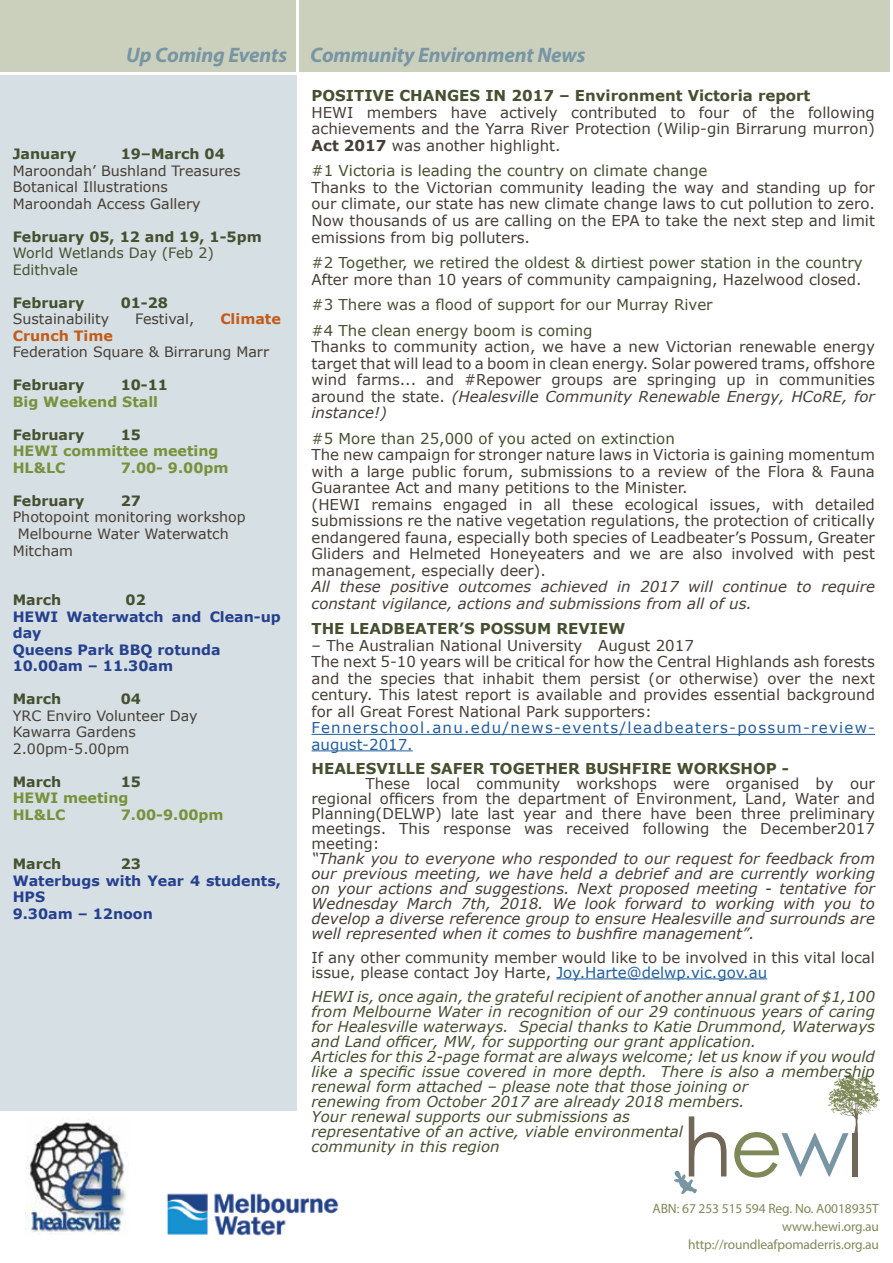
<style>
.page{position:relative;width:893px;height:1263px;background:#fff}
.page>*{position:absolute;margin:0;border:0;box-sizing:border-box;transform-origin:0 0}
.t1{font:italic 700 21px "Myriad Pro";letter-spacing:-.005em;color:#7895a4}
.t2{font:15px/16.5px "Verdana";color:#473f36;text-align:justify}
.t3{font:italic 15px/15px "Verdana";color:#455030}
.t4{font:italic 15px/15px "Verdana";color:#473f36}
.t5{font:15px/25.5px "Verdana";color:#455030}
.t6{font:700 15px "Verdana";color:#455030}
.t7{font:15px/16.5px "Verdana";letter-spacing:.085em;color:#215e9e}
.t8{font:14.25px/16.5px "Verdana";color:#473f36}
.t9{font:700 14.25px "Verdana";color:#455030}
.t10{font:700 14.25px/16.5px "Verdana";color:#25408f}
.t11{font:700 14.25px/16.5px "Verdana";color:#76923c}
.t12{font:14.25px/16.5px "Verdana";color:#455030}
.t13{font:700 14.25px "Verdana";color:#c35b18}
.t14{font:13.5px/17.4px "Myriad Pro";letter-spacing:-.005em;color:#7e8959;text-align:right}
.s1{font-weight:700}
.s2{font-style:italic}
.s3{color:#215e9e}
</style>
<div class="page">
<svg style="left:734px;top:1075px;width:146px;height:102px"></svg>
<svg style="left:674px;top:1116px;width:52px;height:78px"></svg>
<div style="left:0;top:75px;width:297px;height:1036px;background:#d6dfe3"></div>
<div style="left:0;top:0;width:295px;height:72px;background:#cbd0bd"></div>
<div style="left:299px;top:0;width:591px;height:72px;background:#cbd0bd"></div>
<img style="left:166px;top:1193px;width:173px;height:43px">
<img style="left:25px;top:1118px;width:104px;height:116px">
<hr style="left:312px;top:734px;width:563px;height:1px;background:#215e9e">
<hr style="left:312px;top:750px;width:101px;height:1px;background:#215e9e">
<hr style="left:556px;top:978px;width:211px;height:1px;background:#215e9e">
<h1 class="t1" style="left:126px;top:41px;width:461px">Up Coming Events Community Environment News</h1>
<p class="t6" style="left:312px;top:85px;width:500px">POSITIVE CHANGES IN 2017 – Environment Victoria report</p>
<p class="t2" style="left:312px;top:104px;width:565px">HEWI members have actively contributed to four of the following achievements and the Yarra River Protection (Wilip-gin Birrarung murron)<br><span class="s1">Act 2017</span> was another highlight.</p>
<p class="t5" style="left:312px;top:158px;width:397px">#1 Victoria is leading the country on climate change</p>
<p class="t2" style="left:312px;top:179px;width:565px">Thanks to the Victorian community leading the way and standing up for our climate, our state has new climate change laws to cut pollution to zero.<br>Now thousands of us are calling on the EPA to take the next step and limit emissions from big polluters.</p>
<p class="t5" style="left:312px;top:250px;width:553px">#2 Together, we retired the oldest &amp; dirtiest power station in the country</p>
<p class="t2" style="left:312px;top:271px;width:552px">After more than 10 years of community campaigning, Hazelwood closed.</p>
<p class="t5" style="left:312px;top:292px;width:403px">#3 There was a flood of support for our Murray River #4 The clean energy boom is coming</p>
<p class="t2" style="left:312px;top:338px;width:565px">Thanks to community action, we have a new Victorian renewable energy target that will lead to a boom in clean energy. Solar powered trams, offshore wind farms... and #Repower groups are springing up in communities around the state. <span class="s2">(Healesville Community Renewable Energy, HCoRE, for instance!)</span></p>
<p class="t5" style="left:312px;top:425px;width:365px">#5 More than 25,000 of you acted on extinction</p>
<p class="t2" style="left:312px;top:446px;width:565px;text-align:left">The new campaign for stronger nature laws in Victoria is gaining momentum with a large public forum, submissions to a review of the Flora &amp; Fauna Guarantee Act and many petitions to the Minister.<br>(HEWI remains engaged in all these ecological issues, with detailed submissions re the native vegetation regulations, the protection of critically endangered fauna, especially both species of Leadbeater’s Possum, Greater Gliders and Helmeted Honeyeaters and we are also involved with pest management, especially deer).</p>
<p class="t4" style="left:312px;top:578px;width:565px;line-height:16.5px">All these positive outcomes achieved in 2017 will continue to require constant vigilance, actions and submissions from all of us.</p>
<p class="t6" style="left:312px;top:618px;width:315px">THE LEADBEATER’S POSSUM REVIEW</p>
<p class="t2" style="left:312px;top:637px;width:565px;text-align:left">– The Australian National University August 2017<br>The next 5-10 years will be critical for how the Central Highlands ash forests and the species that inhabit them persist (or otherwise) over the next century. This latest report is available and provides essential background for all Great Forest National Park supporters:</p>
<p class="t7" style="left:312px;top:719px;width:565px">Fennerschool.anu.edu/news-events/leadbeaters-possum-review&shy;august-2017.</p>
<p class="t6" style="left:312px;top:757px;width:479px">HEALESVILLE SAFER TOGETHER BUSHFIRE WORKSHOP -</p>
<p class="t2" style="left:312px;top:775px;width:565px;line-height:15px;text-indent:54px">These local community workshops were organised by our regional officers from the department of Environment, Land, Water and Planning(DELWP) late last year and there have been three preliminary meetings. This response was received following the December2017 meeting:</p>
<p class="t4" style="left:312px;top:850px;width:565px;text-align:justify">“Thank you to everyone who responded to our request for feedback from our previous meeting, we have held a debrief and are currently working on your actions and suggestions. Next proposed meeting - tentative for Wednesday March 7th, 2018. We look forward to working with you to develop a diverse reference group to ensure Healesville and surrounds are well represented when it comes to bushfire management”.</p>
<p class="t2" style="left:312px;top:949px;width:565px;line-height:15px">If any other community member would like to be involved in this vital local issue, please contact Joy Harte, <span class="s3">Joy.Harte@delwp.vic.gov.au</span></p>
<p class="t3" style="left:312px;top:988px;width:565px">HEWI is, once again, the grateful recipient of another annual grant of $1,100 from Melbourne Water in recognition of our 29 continuous years of caring for Healesville waterways. Special thanks to Katie Drummond, Waterways and Land officer, MW, for supporting our grant application.<br>Articles for this 2-page format are always welcome; let us know if you would like a specific issue covered in more depth. There is also a membership renewal form attached – please note that those joining or<br>renewing from October 2017 are already 2018 members.<br>Your renewal supports our submissions as<br>representative of an active, viable environmental<br>community in this region</p>
<p class="t9" style="left:13px;top:144px;width:65px">January</p>
<p class="t9" style="left:121px;top:144px;width:106px">19–March 04</p>
<p class="t8" style="left:13px;top:162px;width:229px">Maroondah’ Bushland Treasures<br>Botanical Illustrations<br>Maroondah Access Gallery</p>
<p class="t9" style="left:13px;top:227px;width:251px">February 05, 12 and 19, 1-5pm</p>
<p class="t12" style="left:13px;top:245px;width:203px">World Wetlands Day (Feb 2)<br>Edithvale</p>
<p class="t9" style="left:13px;top:293px;width:73px">February</p>
<p class="t9" style="left:121px;top:293px;width:49px">01-28</p>
<p class="t8" style="left:13px;top:311px;width:98px">Sustainability</p>
<p class="t8" style="left:135px;top:311px;width:61px">Festival,</p>
<p class="t13" style="left:220px;top:309px;width:62px">Climate</p>
<p class="t13" style="left:13px;top:326px;width:102px">Crunch Time</p>
<p class="t8" style="left:13px;top:344px;width:258px">Federation Square &amp; Birrarung Marr</p>
<p class="t9" style="left:13px;top:375px;width:73px">February</p>
<p class="t9" style="left:121px;top:375px;width:49px">10-11</p>
<p class="t11" style="left:13px;top:393px;width:147px">Big Weekend Stall</p>
<p class="t9" style="left:13px;top:425px;width:73px">February</p>
<p class="t9" style="left:121px;top:425px;width:22px">15</p>
<p class="t11" style="left:13px;top:443px;width:207px">HEWI committee meeting<br>HL&amp;LC</p>
<p class="t11" style="left:121px;top:459px;width:109px">7.00- 9.00pm</p>
<p class="t9" style="left:13px;top:491px;width:73px">February</p>
<p class="t9" style="left:121px;top:491px;width:22px">27</p>
<p class="t8" style="left:13px;top:509px;width:235px">Photopoint monitoring workshop</p>
<p class="t8" style="left:18px;top:525px;width:212px">Melbourne Water Waterwatch</p>
<p class="t8" style="left:13px;top:542px;width:62px">Mitcham</p>
<p class="t9" style="left:13px;top:590px;width:50px">March</p>
<p class="t9" style="left:126px;top:590px;width:22px">02</p>
<p class="t10" style="left:13px;top:608px;width:270px">HEWI Waterwatch and Clean-up day<br>Queens Park BBQ rotunda<br>10.00am – 11.30am</p>
<p class="t9" style="left:13px;top:689px;width:50px">March</p>
<p class="t9" style="left:121px;top:689px;width:22px">04</p>
<p class="t8" style="left:13px;top:707px;width:186px">YRC Enviro Volunteer Day<br>Kawarra Gardens<br>2.00pm-5.00pm</p>
<p class="t9" style="left:13px;top:771px;width:50px">March</p>
<p class="t9" style="left:121px;top:771px;width:22px">15</p>
<p class="t11" style="left:13px;top:789px;width:117px">HEWI meeting<br>HL&amp;LC</p>
<p class="t11" style="left:121px;top:806px;width:104px">7.00-9.00pm</p>
<p class="t9" style="left:13px;top:854px;width:50px">March</p>
<p class="t9" style="left:121px;top:854px;width:22px">23</p>
<p class="t10" style="left:13px;top:872px;width:270px">Waterbugs with Year 4 students,<br>HPS<br>9.30am – 12noon</p>
<p class="t14" style="left:652px;top:1199px;width:228px">ABN: 67 253 515 594 Reg. No. A0018935T</p>
<p class="t14" style="left:688px;top:1218px;width:192px">www.hewi.org.au http://roundleafpomaderris.org.au</p>
</div>
